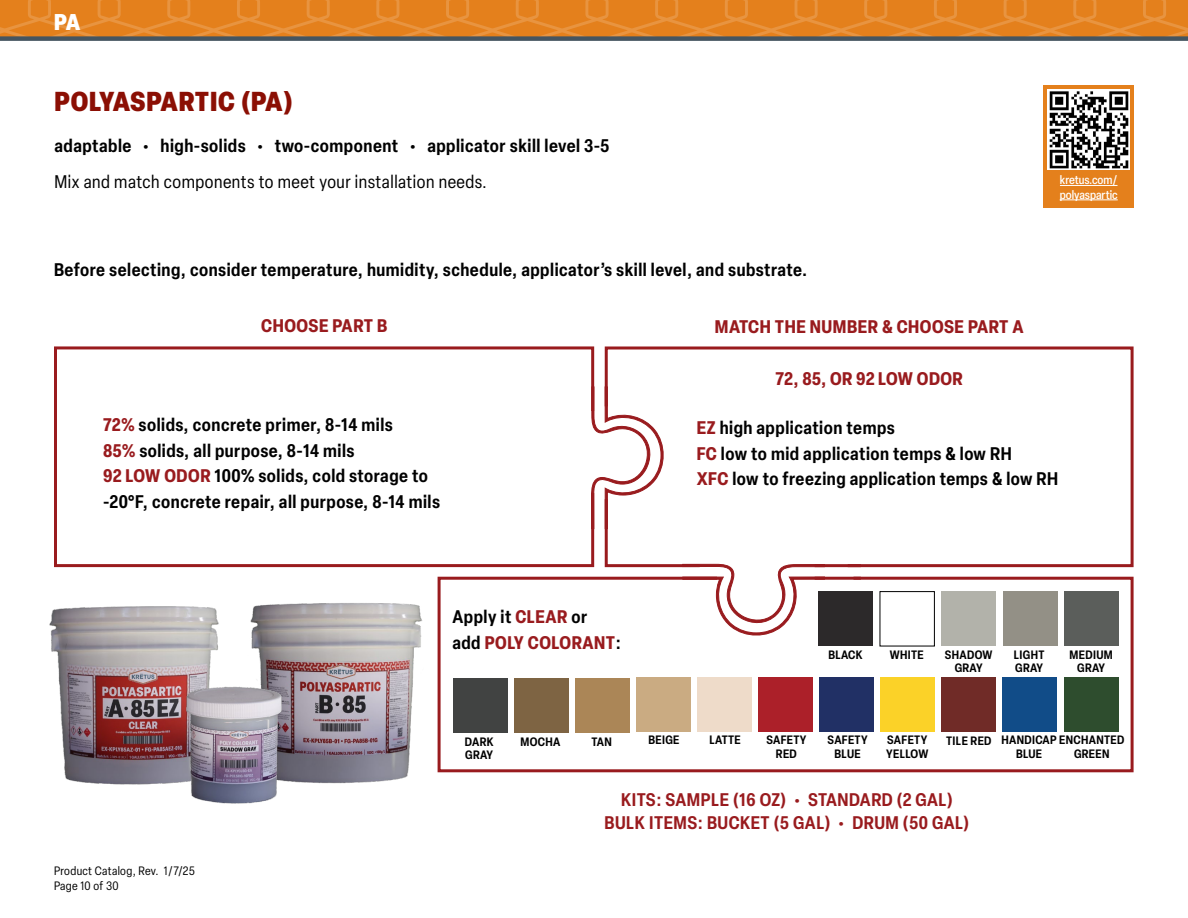
<style>
.page{position:relative;width:1188px;height:918px;background:#fff}
.page>*{position:absolute;margin:0;border:0;box-sizing:border-box;transform-origin:0 0}
.t1{font:900 condensed 27px "Elza";letter-spacing:.02em;color:#8b0f04}
.t2{font:900 condensed 22.5px "Elza";color:#fff}
.t3{font:600 condensed 18px/25.5px "Elza";letter-spacing:.03em;color:#000}
.t4{font:700 condensed 18px/25.5px "Elza";letter-spacing:.03em;color:#991b1e}
.t5{font:600 condensed 18px/23.4px "Elza";letter-spacing:.03em;color:#991b1e;text-align:center}
.t6{font:condensed 18px "Elza";letter-spacing:.03em;color:#000}
.t7{font:600 condensed 12px/13.5px "Elza";letter-spacing:.03em;color:#000;text-align:center}
.t8{font:condensed 12px/14.4px "Elza";letter-spacing:.03em;color:#000}
.t9{font:500 condensed 12px/14.4px "Elza";color:#fff}
.s1{font-weight:700;color:#991b1e}
.s2{font-weight:600;color:#000}
</style>
<div class="page">
<svg style="left:0;top:0;width:1188px;height:36px;background:#e48322"></svg>
<div style="left:0;top:36px;width:1188px;height:5px;background:#455560"></div>
<img style="left:49px;top:606px;width:153px;height:179px">
<img style="left:202px;top:603px;width:221px;height:181px">
<img style="left:150px;top:654px;width:166px;height:150px">
<svg style="left:604px;top:346px;width:530px;height:222px"></svg>
<svg style="left:54px;top:346px;width:541px;height:222px"></svg>
<svg style="left:437px;top:576px;width:697px;height:197px"></svg>
<div style="left:514px;top:678px;width:54px;height:55px;background:#7e6443"></div>
<div style="left:453px;top:678px;width:54px;height:55px;background:#414342"></div>
<div style="left:636px;top:678px;width:54px;height:54px;background:#caab82"></div>
<div style="left:697px;top:678px;width:55px;height:54px;background:#eedbc9"></div>
<div style="left:942px;top:591px;width:54px;height:55px;background:#b2b2aa"></div>
<div style="left:1003px;top:591px;width:54px;height:55px;background:#939086"></div>
<div style="left:575px;top:678px;width:55px;height:55px;background:#ab8657"></div>
<div style="left:1064px;top:591px;width:54px;height:55px;background:#5b5e5b"></div>
<div style="left:818px;top:591px;width:55px;height:55px;background:#2c292a"></div>
<div style="left:880px;top:592px;width:54px;height:54px;background:#fff"></div>
<div style="left:880px;top:591px;width:55px;height:55px;border:1px solid #000"></div>
<div style="left:942px;top:678px;width:54px;height:54px;background:#702b27"></div>
<div style="left:758px;top:678px;width:55px;height:54px;background:#ac2029"></div>
<div style="left:1003px;top:678px;width:54px;height:54px;background:#114c88"></div>
<div style="left:880px;top:678px;width:55px;height:54px;background:#fbd228"></div>
<div style="left:820px;top:678px;width:54px;height:54px;background:#213065"></div>
<div style="left:1064px;top:678px;width:54px;height:54px;background:#2e4d2e"></div>
<svg style="left:591px;top:386px;width:234px;height:253px"></svg>
<hr style="left:815px;top:564px;width:46px;height:3px;background:#991b1e">
<hr style="left:815px;top:577px;width:46px;height:3px;background:#991b1e">
<div style="left:1044px;top:85px;width:90px;height:123px;background:#e4801c"></div>
<img style="left:1048px;top:89px;width:82px;height:81px">
<hr style="left:1060px;top:185px;width:58px;height:1px;background:#fff">
<hr style="left:1060px;top:200px;width:58px;height:1px;background:#fff">
<p class="t2" style="left:54px;top:6px;width:28px">PA</p>
<h1 class="t1" style="left:55px;top:82px;width:240px">POLYASPARTIC (PA)</h1>
<p class="t3" style="left:55px;top:132px;width:556px">adaptable • high-solids • two-component • applicator skill level 3-5</p>
<p class="t6" style="left:55px;top:170px;width:434px">Mix and match components to meet your installation needs.</p>
<p class="t3" style="left:54px;top:256px;width:755px">Before selecting, consider temperature, humidity, schedule, applicator’s skill level, and substrate.</p>
<p class="t4" style="left:261px;top:312px;width:128px">CHOOSE PART B</p>
<p class="t4" style="left:715px;top:313px;width:310px">MATCH THE NUMBER &amp; CHOOSE PART A</p>
<p class="t4" style="left:776px;top:365px;width:189px">72, 85, OR 92 LOW ODOR</p>
<p class="t9" style="left:1060px;top:173px;width:60px">kretus.com/ polyaspartic</p>
<p class="t3" style="left:103px;top:412px;width:338px"><span class="s1">72%</span> solids, concrete primer, 8-14 mils<br><span class="s1">85%</span> solids, all purpose, 8-14 mils<br><span class="s1">92 LOW ODOR</span> 100% solids, cold storage to -20°F, concrete repair, all purpose, 8-14 mils</p>
<p class="t3" style="left:697px;top:415px;width:363px"><span class="s1">EZ</span> high application temps<br><span class="s1">FC</span> low to mid application temps &amp; low RH<br><span class="s1">XFC</span> low to freezing application temps &amp; low RH</p>
<p class="t8" style="left:54px;top:864px;width:142px">Product Catalog, Rev. 1/7/25<br>Page 10 of 30</p>
<p class="t4" style="left:452px;top:604px;width:170px"><span class="s2">Apply it</span> CLEAR <span class="s2">or<br>add</span> POLY COLORANT<span class="s2">:</span></p>
<p class="t7" style="left:828px;top:647px;width:36px">BLACK</p>
<p class="t7" style="left:890px;top:647px;width:36px">WHITE</p>
<p class="t7" style="left:945px;top:647px;width:49px">SHADOW<br>GRAY</p>
<p class="t7" style="left:1014px;top:647px;width:32px;text-align:left">LIGHT<br>GRAY</p>
<p class="t7" style="left:1070px;top:647px;width:45px">MEDIUM<br>GRAY</p>
<p class="t7" style="left:465px;top:734px;width:30px;text-align:left">DARK<br>GRAY</p>
<p class="t7" style="left:521px;top:734px;width:41px">MOCHA</p>
<p class="t7" style="left:1016px;top:733px;width:110px;text-align:left;text-indent:-70px">TILE RED HANDICAP ENCHANTED<br>BLUE</p>
<p class="t7" style="left:648px;top:733px;width:33px">BEIGE</p>
<p class="t7" style="left:766px;top:733px;width:42px">SAFETY<br>RED</p>
<p class="t7" style="left:828px;top:733px;width:42px">SAFETY<br>BLUE</p>
<p class="t7" style="left:886px;top:733px;width:44px;text-align:left">SAFETY<br>YELLOW</p>
<p class="t7" style="left:710px;top:733px;width:33px">LATTE</p>
<p class="t7" style="left:592px;top:734px;width:22px">TAN</p>
<p class="t7" style="left:1074px;top:746px;width:37px">GREEN</p>
<p class="t5" style="left:605px;top:787px;width:366px">KITS: SAMPLE (16 OZ) • STANDARD (2 GAL)<br>BULK ITEMS: BUCKET (5 GAL) • DRUM (50 GAL)</p>
</div>
